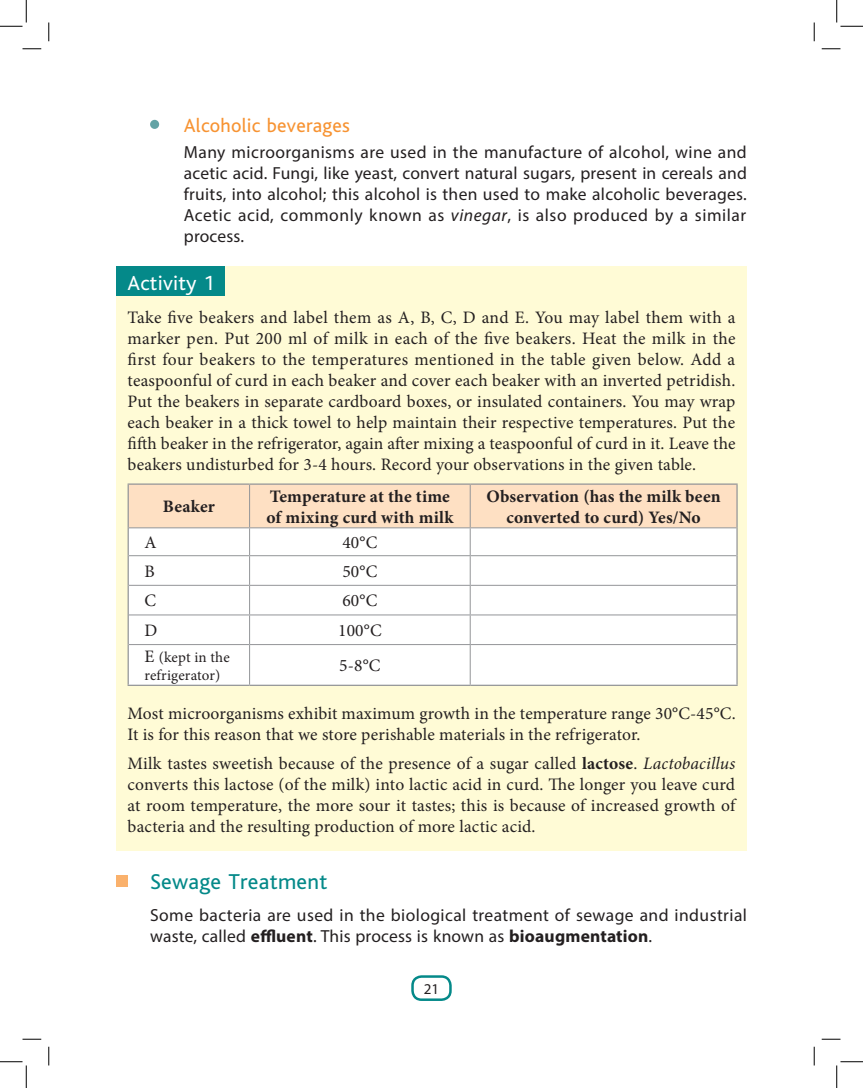
<style>
.page{position:relative;width:863px;height:1088px;background:#fff}
.page>*{position:absolute;margin:0;border:0;box-sizing:border-box;transform-origin:0 0}
.t1{font:22.5px "Bliss";letter-spacing:.01em;color:#048989}
.t2{font:21.25px "Bliss";letter-spacing:.01em;color:#fff}
.t3{font:20px "Bliss";letter-spacing:.01em;color:#f79332}
.t4{font:17.5px/21px "Minion Pro";letter-spacing:.01em;color:#231f20;text-align:justify}
.t5{font:17.5px/21px "Myriad Pro";letter-spacing:.025em;color:#231f20;text-align:justify}
.t6{font:700 17.5px/21px "Minion Pro";letter-spacing:.01em;color:#231f20}
.t7{font:15px/18px "Minion Pro";letter-spacing:.01em;color:#231f20}
.t8{font:15px "Myriad Pro";color:#231f20}
.s1{font-style:italic}
.s2{font-size:17.5px}
.s3{font-weight:700}
</style>
<div class="page">
<div style="left:411px;top:975px;width:40px;height:25px;border:2px solid #048989;border-radius:9px"></div>
<div style="left:116px;top:266px;width:630px;height:585px;background:#fffbd6"></div>
<div style="left:150px;top:120px;width:9px;height:9px;background:#63a3a5;border-radius:50%"></div>
<div style="left:116px;top:266px;width:108px;height:30px;background:#048989"></div>
<div style="left:129px;top:645px;width:607px;height:39px;background:#fff"></div>
<hr style="left:128px;top:483px;width:121px;height:2px;background:#939598">
<hr style="left:249px;top:483px;width:221px;height:2px;background:#939598">
<hr style="left:470px;top:483px;width:267px;height:2px;background:#939598">
<hr style="left:128px;top:644px;width:1px;height:40px;background:#939598">
<hr style="left:736px;top:644px;width:1px;height:40px;background:#939598">
<hr style="left:128px;top:684px;width:121px;height:2px;background:#939598">
<hr style="left:249px;top:684px;width:221px;height:2px;background:#939598">
<hr style="left:470px;top:684px;width:267px;height:2px;background:#939598">
<svg style="left:128px;top:484px;width:609px;height:160px"></svg>
<hr style="left:129px;top:644px;width:120px;height:1px;background:#939598">
<hr style="left:249px;top:644px;width:221px;height:1px;background:#939598">
<hr style="left:249px;top:645px;width:1px;height:39px;background:#939598">
<hr style="left:470px;top:644px;width:266px;height:1px;background:#939598">
<hr style="left:469px;top:645px;width:1px;height:39px;background:#939598">
<div style="left:116px;top:875px;width:12px;height:12px;background:#fab16c"></div>
<svg style="left:22px;top:48px;width:19px;height:2px"></svg>
<svg style="left:821px;top:48px;width:19px;height:2px"></svg>
<svg style="left:22px;top:1038px;width:19px;height:2px"></svg>
<svg style="left:821px;top:1038px;width:19px;height:2px"></svg>
<svg style="left:48px;top:22px;width:2px;height:19px"></svg>
<svg style="left:48px;top:1046px;width:2px;height:19px"></svg>
<svg style="left:813px;top:22px;width:2px;height:19px"></svg>
<svg style="left:813px;top:1046px;width:2px;height:19px"></svg>
<svg style="left:0;top:0;width:27px;height:27px"></svg>
<svg style="left:0;top:1061px;width:27px;height:27px"></svg>
<svg style="left:836px;top:0;width:26px;height:27px"></svg>
<svg style="left:836px;top:1061px;width:26px;height:27px"></svg>
<p class="t3" style="left:184px;top:114px;width:168px">Alcoholic beverages</p>
<p class="t5" style="left:184px;top:141px;width:564px">Many microorganisms are used in the manufacture of alcohol, wine and acetic acid. Fungi, like yeast, convert natural sugars, present in cereals and fruits, into alcohol; this alcohol is then used to make alcoholic beverages.<br>Acetic acid, commonly known as <span class="s1">vinegar</span>, is also produced by a similar process.</p>
<p class="t2" style="left:128px;top:271px;width:89px">Activity 1</p>
<p class="t4" style="left:128px;top:307px;width:609px">Take five beakers and label them as A, B, C, D and E. You may label them with a marker pen. Put 200 ml of milk in each of the five beakers. Heat the milk in the first four beakers to the temperatures mentioned in the table given below. Add a teaspoonful of curd in each beaker and cover each beaker with an inverted petridish.<br>Put the beakers in separate cardboard boxes, or insulated containers. You may wrap each beaker in a thick towel to help maintain their respective temperatures. Put the fifth beaker in the refrigerator, again after mixing a teaspoonful of curd in it. Leave the beakers undisturbed for 3-4 hours. Record your observations in the given table.</p>
<p class="t6" style="left:163px;top:496px;width:53px">Beaker</p>
<p class="t6" style="left:266px;top:485px;width:188px">Temperature at the time of mixing curd with milk</p>
<p class="t6" style="left:486px;top:485px;width:236px;text-align:center">Observation (has the milk been converted to curd) Yes/No</p>
<p class="t4" style="left:144px;top:532px;width:14px">A</p>
<p class="t4" style="left:342px;top:532px;width:37px">40°C</p>
<p class="t4" style="left:144px;top:561px;width:12px">B</p>
<p class="t4" style="left:342px;top:561px;width:37px">50°C</p>
<p class="t4" style="left:144px;top:590px;width:13px">C</p>
<p class="t4" style="left:342px;top:590px;width:37px">60°C</p>
<p class="t4" style="left:144px;top:620px;width:14px">D</p>
<p class="t4" style="left:338px;top:620px;width:45px">100°C</p>
<p class="t7" style="left:144px;top:648px;width:87px"><span class="s2">E</span> (kept in the refrigerator)</p>
<p class="t4" style="left:339px;top:655px;width:43px">5-8°C</p>
<p class="t4" style="left:127px;top:702px;width:609px">Most microorganisms exhibit maximum growth in the temperature range 30°C-45°C.<br>It is for this reason that we store perishable materials in the refrigerator.</p>
<p class="t4" style="left:127px;top:753px;width:609px">Milk tastes sweetish because of the presence of a sugar called <span class="s3">lactose</span>. <span class="s1">Lactobacillus </span>converts this lactose (of the milk) into lactic acid in curd. The longer you leave curd at room temperature, the more sour it tastes; this is because of increased growth of bacteria and the resulting production of more lactic acid.</p>
<p class="t1" style="left:150px;top:869px;width:179px">Sewage Treatment</p>
<p class="t5" style="left:150px;top:904px;width:598px">Some bacteria are used in the biological treatment of sewage and industrial waste, called <span class="s3">effluent</span>. This process is known as <span class="s3">bioaugmentation</span>.</p>
<p class="t8" style="left:423px;top:979px;width:17px">21</p>
</div>
